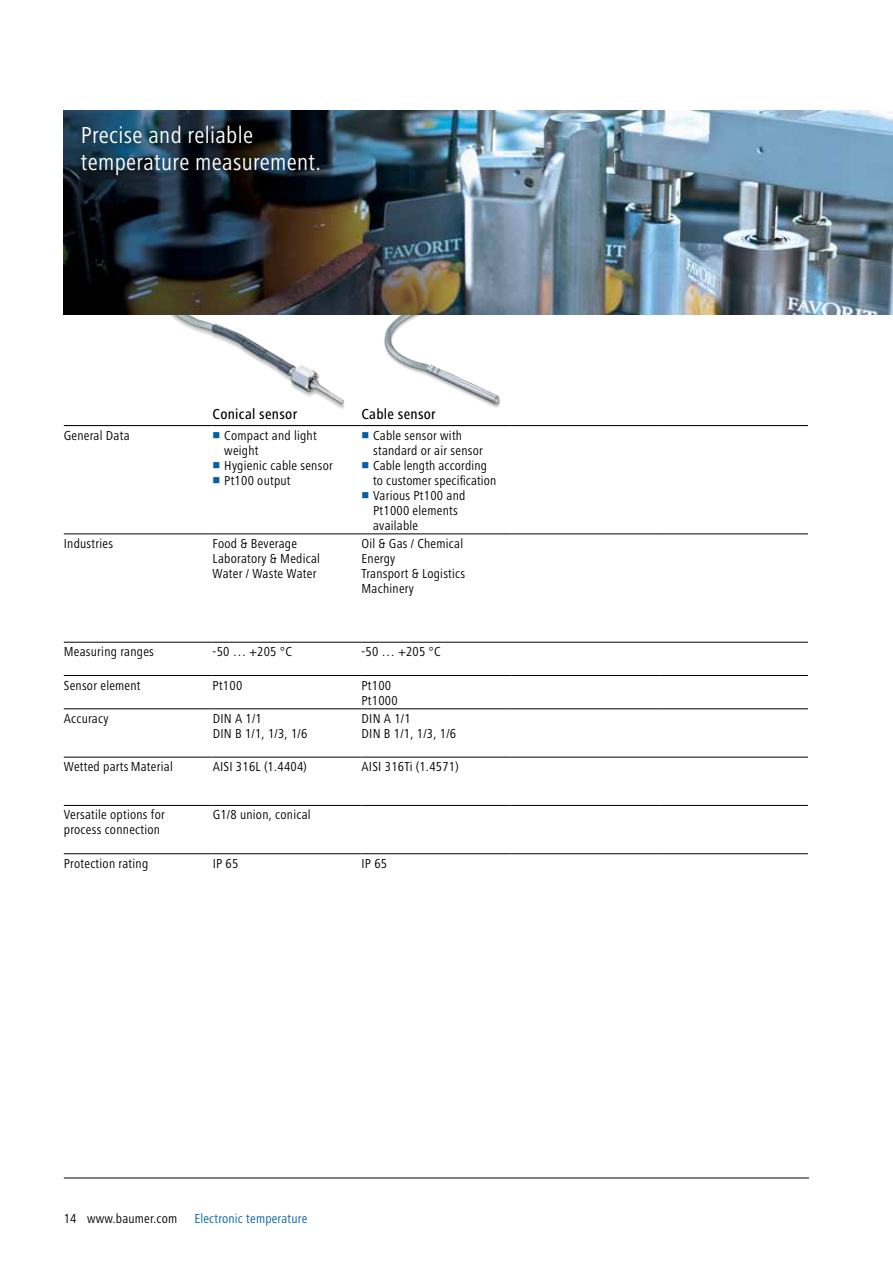
<style>
.page{position:relative;width:893px;height:1263px;background:#fff}
.page>*{position:absolute;margin:0;border:0;box-sizing:border-box;transform-origin:0 0}
.t1{font:condensed 24px/27px "Frutiger Next LT";letter-spacing:.015em;color:#fff}
.t2{font:500 condensed 15px "Frutiger Next LT";letter-spacing:.02em;color:#000}
.t3{font:condensed 13.5px/15px "Frutiger Next LT";letter-spacing:.02em;color:#000}
.t4{font:condensed 13.5px "Frutiger Next LT";letter-spacing:.015em;color:#0060ad}
</style>
<div class="page">
<hr style="left:64px;top:1178px;width:745px;height:1px;background:#000">
<img style="left:384px;top:315px;width:116px;height:93px">
<img style="left:170px;top:315px;width:175px;height:94px">
<img style="left:64px;top:111px;width:829px;height:204px">
<div style="left:73px;top:121px;width:251px;height:63px;background:#000;opacity:.75"></div>
<hr style="left:64px;top:642px;width:149px;height:1px;background:#000">
<hr style="left:659px;top:642px;width:149px;height:1px;background:#000">
<hr style="left:64px;top:675px;width:149px;height:1px;background:#000">
<hr style="left:213px;top:675px;width:148px;height:1px;background:#000">
<hr style="left:361px;top:675px;width:149px;height:1px;background:#000">
<hr style="left:510px;top:675px;width:149px;height:1px;background:#000">
<hr style="left:659px;top:675px;width:149px;height:1px;background:#000">
<hr style="left:64px;top:708px;width:149px;height:1px;background:#000">
<hr style="left:213px;top:708px;width:148px;height:1px;background:#000">
<hr style="left:361px;top:708px;width:149px;height:1px;background:#000">
<hr style="left:510px;top:708px;width:149px;height:1px;background:#000">
<hr style="left:659px;top:708px;width:149px;height:1px;background:#000">
<hr style="left:64px;top:757px;width:149px;height:1px;background:#000">
<hr style="left:213px;top:757px;width:148px;height:1px;background:#000">
<hr style="left:659px;top:757px;width:149px;height:1px;background:#000">
<hr style="left:64px;top:805px;width:149px;height:1px;background:#000">
<hr style="left:213px;top:805px;width:148px;height:1px;background:#000">
<hr style="left:361px;top:805px;width:149px;height:1px;background:#000">
<hr style="left:510px;top:805px;width:149px;height:1px;background:#000">
<hr style="left:659px;top:805px;width:149px;height:1px;background:#000">
<hr style="left:64px;top:853px;width:149px;height:1px;background:#000">
<hr style="left:213px;top:853px;width:148px;height:1px;background:#000">
<hr style="left:361px;top:853px;width:149px;height:1px;background:#000">
<hr style="left:510px;top:853px;width:149px;height:1px;background:#000">
<hr style="left:659px;top:853px;width:149px;height:1px;background:#000">
<hr style="left:213px;top:642px;width:148px;height:1px;background:#000">
<hr style="left:361px;top:642px;width:149px;height:1px;background:#000">
<hr style="left:510px;top:642px;width:149px;height:1px;background:#000">
<hr style="left:64px;top:425px;width:149px;height:1px;background:#000">
<hr style="left:510px;top:425px;width:149px;height:1px;background:#000">
<hr style="left:659px;top:425px;width:149px;height:1px;background:#000">
<hr style="left:64px;top:534px;width:149px;height:1px;background:#000">
<hr style="left:213px;top:534px;width:148px;height:1px;background:#000">
<hr style="left:361px;top:534px;width:149px;height:1px;background:#000">
<hr style="left:510px;top:534px;width:149px;height:1px;background:#000">
<hr style="left:659px;top:534px;width:149px;height:1px;background:#000">
<hr style="left:361px;top:757px;width:149px;height:1px;background:#000">
<hr style="left:510px;top:757px;width:149px;height:1px;background:#000">
<hr style="left:213px;top:425px;width:148px;height:1px;background:#000">
<hr style="left:361px;top:425px;width:149px;height:1px;background:#000">
<h1 class="t1" style="left:81px;top:122px;width:242px">Precise and reliable temperature measurement.</h1>
<p class="t2" style="left:213px;top:406px;width:86px">Conical sensor</p>
<p class="t2" style="left:361px;top:406px;width:76px">Cable sensor</p>
<p class="t3" style="left:64px;top:428px;width:67px">General Data</p>
<p class="t3" style="left:224px;top:428px;width:110px">Compact and light weight<br>Hygienic cable sensor<br>Pt100 output</p>
<p class="t3" style="left:373px;top:428px;width:125px">Cable sensor with standard or air sensor<br>Cable length according to customer specification<br>Various Pt100 and<br>Pt1000 elements available</p>
<p class="t3" style="left:64px;top:536px;width:51px">Industries</p>
<p class="t3" style="left:213px;top:536px;width:109px">Food &amp; Beverage<br>Laboratory &amp; Medical<br>Water / Waste Water</p>
<p class="t3" style="left:361px;top:536px;width:105px">Oil &amp; Gas / Chemical<br>Energy<br>Transport &amp; Logistics<br>Machinery</p>
<p class="t3" style="left:64px;top:644px;width:92px">Measuring ranges</p>
<p class="t3" style="left:213px;top:644px;width:81px">-50 … +205 °C</p>
<p class="t3" style="left:361px;top:644px;width:81px">-50 … +205 °C</p>
<p class="t3" style="left:64px;top:678px;width:78px">Sensor element</p>
<p class="t3" style="left:213px;top:678px;width:31px">Pt100</p>
<p class="t3" style="left:361px;top:678px;width:38px">Pt100<br>Pt1000</p>
<p class="t3" style="left:64px;top:711px;width:46px">Accuracy</p>
<p class="t3" style="left:213px;top:711px;width:96px">DIN A 1/1<br>DIN B 1/1, 1/3, 1/6</p>
<p class="t3" style="left:361px;top:711px;width:96px">DIN A 1/1<br>DIN B 1/1, 1/3, 1/6</p>
<p class="t3" style="left:64px;top:759px;width:110px">Wetted parts Material</p>
<p class="t3" style="left:213px;top:759px;width:96px">AISI 316L (1.4404)</p>
<p class="t3" style="left:361px;top:759px;width:99px">AISI 316Ti (1.4571)</p>
<p class="t3" style="left:64px;top:807px;width:103px">Versatile options for process connection</p>
<p class="t3" style="left:213px;top:807px;width:100px">G1/8 union, conical</p>
<p class="t3" style="left:64px;top:856px;width:86px">Protection rating</p>
<p class="t3" style="left:213px;top:856px;width:27px">IP 65</p>
<p class="t3" style="left:361px;top:856px;width:27px">IP 65</p>
<p class="t3" style="left:64px;top:1211px;width:115px">14 www.baumer.com</p>
<p class="t4" style="left:194px;top:1211px;width:115px">Electronic temperature</p>
</div>
